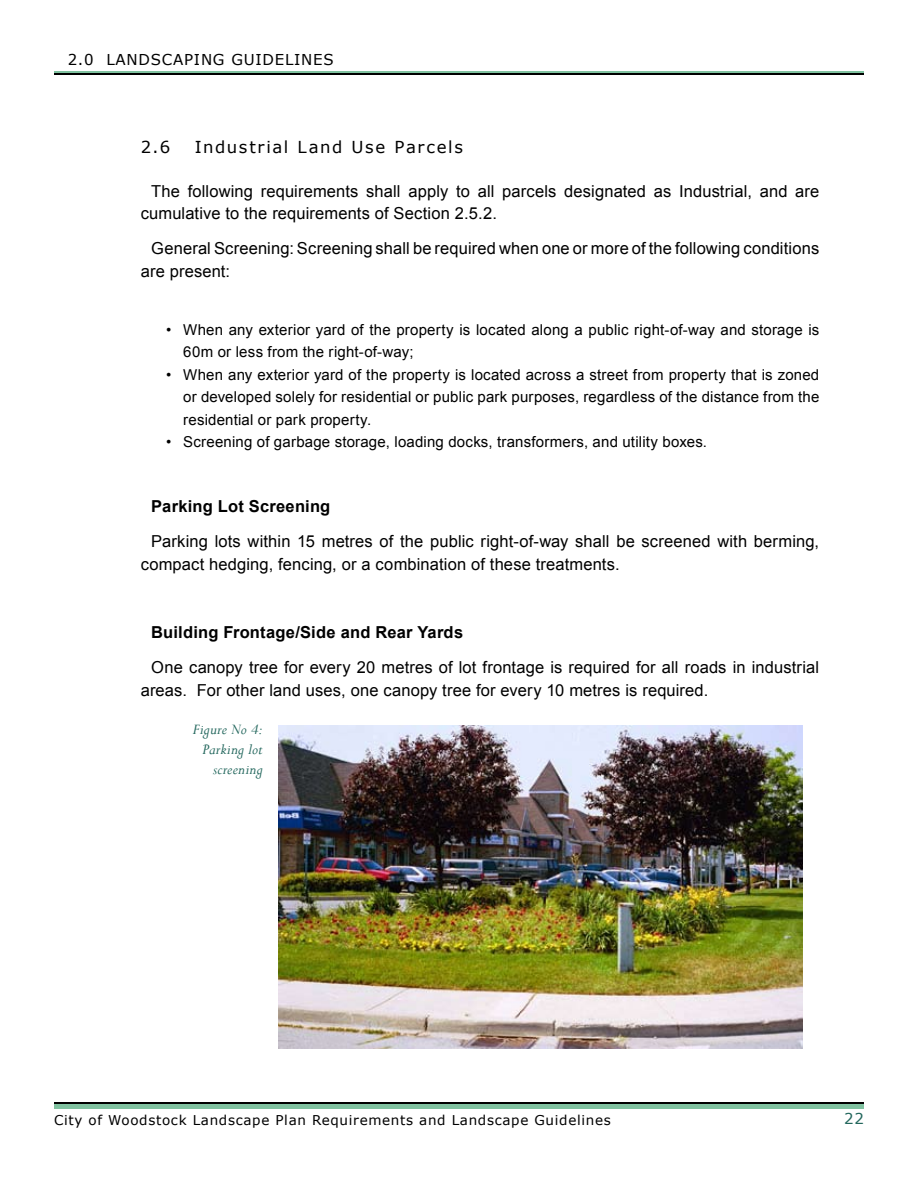
<style>
.page{position:relative;width:918px;height:1188px;background:#fff}
.page>*{position:absolute;margin:0;border:0;box-sizing:border-box;transform-origin:0 0}
.t1{font:16.5px/22.5px "Arial";letter-spacing:.01em;color:#000}
.t2{font:700 16.5px "Arial";letter-spacing:.015em;color:#000}
.t3{font:italic 16.5px/19.8px "Perpetua";letter-spacing:.01em;color:#23675d;text-align:right}
.t4{font:16.5px "Verdana";letter-spacing:.1em;color:#000}
.t5{font:15px/22.5px "Arial";letter-spacing:.015em;color:#000}
.t6{font:15px "Verdana";letter-spacing:.05em;color:#000}
.t7{font:15px "Verdana";color:#23675d}
.t8{font:13.5px "Verdana";letter-spacing:.05em;color:#000}
</style>
<div class="page">
<div style="left:54px;top:1104px;width:810px;height:5px;background:#80c2a0"></div>
<hr style="left:54px;top:1102px;width:810px;height:2px;background:#000">
<hr style="left:54px;top:71px;width:810px;height:1px;background:#008541">
<hr style="left:54px;top:73px;width:810px;height:2px;background:#000">
<img style="left:279px;top:726px;width:524px;height:323px">
<p class="t6" style="left:68px;top:50px;width:268px">2.0 LANDSCAPING GUIDELINES</p>
<p class="t4" style="left:141px;top:136px;width:31px">2.6</p>
<p class="t4" style="left:195px;top:136px;width:270px">Industrial Land Use Parcels</p>
<p class="t1" style="left:141px;top:180px;width:680px;text-indent:10px">The following requirements shall apply to all parcels designated as Industrial, and are cumulative to the requirements of Section 2.5.2.</p>
<p class="t1" style="left:141px;top:237px;width:680px;text-indent:10px">General Screening: Screening shall be required when one or more of the following conditions are present:</p>
<p class="t5" style="left:183px;top:318px;width:638px;text-indent:-17px">• When any exterior yard of the property is located along a public right-of-way and storage is<br>60m or less from the right-of-way;</p>
<p class="t5" style="left:183px;top:363px;width:638px;text-align:justify;text-indent:-17px">• When any exterior yard of the property is located across a street from property that is zoned or developed solely for residential or public park purposes, regardless of the distance from the residential or park property.</p>
<p class="t5" style="left:166px;top:431px;width:542px">• Screening of garbage storage, loading docks, transformers, and utility boxes.</p>
<p class="t2" style="left:151px;top:496px;width:181px">Parking Lot Screening</p>
<p class="t1" style="left:141px;top:531px;width:680px;text-indent:10px">Parking lots within 15 metres of the public right-of-way shall be screened with berming, compact hedging, fencing, or a combination of these treatments.</p>
<p class="t2" style="left:151px;top:621px;width:313px">Building Frontage/Side and Rear Yards</p>
<p class="t1" style="left:141px;top:656px;width:680px;text-indent:10px">One canopy tree for every 20 metres of lot frontage is required for all roads in industrial areas. For other land uses, one canopy tree for every 10 metres is required.</p>
<p class="t3" style="left:193px;top:719px;width:71px">Figure No 4:<br>Parking lot screening</p>
<p class="t8" style="left:54px;top:1112px;width:558px">City of Woodstock Landscape Plan Requirements and Landscape Guidelines</p>
<p class="t7" style="left:844px;top:1109px;width:21px">22</p>
</div>
